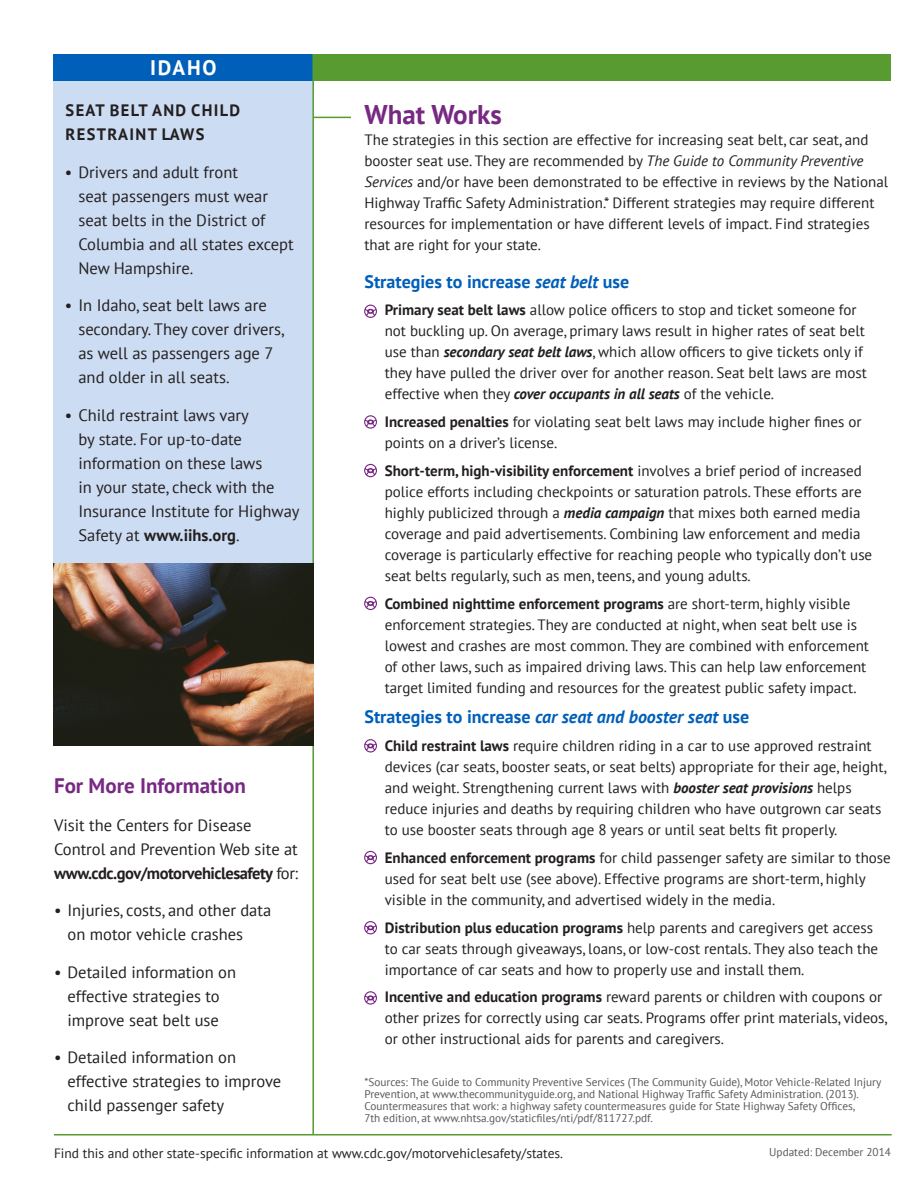
<style>
.page{position:relative;width:918px;height:1188px;background:#fff}
.page>*{position:absolute;margin:0;border:0;box-sizing:border-box;transform-origin:0 0}
.t1{font:700 27px "PT Sans";color:#772882}
.t2{font:700 21px "PT Sans";color:#772882}
.t3{font:700 21px "PT Sans";letter-spacing:.08em;color:#fff}
.t4{font:700 18px "PT Sans";color:#005fb9}
.t5{font:16.5px/24px "PT Sans";color:#231f20}
.t6{font:700 16.5px/24px "PT Sans";letter-spacing:.08em;color:#231f20}
.t7{font:15px/21px "PT Sans";color:#231f20}
.t8{font:13.5px "PT Sans";color:#231f20}
.t9{font:11.25px/12px "PT Sans";color:#57585a}
.s1{font-weight:700}
.s2{font-style:italic}
.s3{font-weight:700;color:#fff}
.s4{font-weight:700;font-style:italic}
</style>
<div class="page">
<div style="left:53px;top:54px;width:260px;height:27px;background:#005fb9"></div>
<div style="left:53px;top:81px;width:260px;height:490px;background:#ccdcf2"></div>
<div style="left:314px;top:54px;width:577px;height:27px;background:#589b31"></div>
<hr style="left:313px;top:117px;width:38px;height:1px;background:#589b31">
<hr style="left:312px;top:54px;width:2px;height:1080px;background:#589b31">
<hr style="left:54px;top:1134px;width:838px;height:2px;background:#589b31">
<img style="left:53px;top:564px;width:260px;height:182px">
<svg style="left:364px;top:305px;width:13px;height:13px"></svg>
<svg style="left:364px;top:415px;width:13px;height:14px"></svg>
<svg style="left:364px;top:464px;width:13px;height:13px"></svg>
<svg style="left:364px;top:597px;width:13px;height:13px"></svg>
<svg style="left:364px;top:739px;width:13px;height:14px"></svg>
<svg style="left:364px;top:851px;width:13px;height:13px"></svg>
<svg style="left:364px;top:921px;width:13px;height:13px"></svg>
<svg style="left:364px;top:991px;width:13px;height:14px"></svg>
<h2 class="t3" style="left:150px;top:53px;width:68px">IDAHO</h2>
<p class="t6" style="left:66px;top:98px;width:176px">SEAT BELT AND CHILD<br>RESTRAINT LAWS</p>
<p class="t5" style="left:78px;top:159px;width:217px;text-indent:-13px">• Drivers and adult front<br>seat passengers must wear seat belts in the District of<br>Columbia and all states except<br>New Hampshire.</p>
<p class="t5" style="left:78px;top:293px;width:207px;text-indent:-13px">• In Idaho, seat belt laws are secondary. They cover drivers, as well as passengers age 7 and older in all seats.</p>
<p class="t5" style="left:78px;top:402px;width:223px;text-indent:-13px">• Child restraint laws vary<br>by state. For up-to-date information on these laws<br>in your state, check with the<br>Insurance Institute for Highway<br>Safety at <span class="s1">www.iihs.org</span>.</p>
<h2 class="t1" style="left:364px;top:97px;width:139px">What Works</h2>
<p class="t7" style="left:364px;top:129px;width:525px">The strategies in this section are effective for increasing seat belt, car seat, and booster seat use. They are recommended by <span class="s2">The Guide to Community Preventive Services</span> and/or have been demonstrated to be effective in reviews by the National Highway Traffic Safety Administration.* Different strategies may require different resources for implementation or have different levels of impact. Find strategies that are right for your state.</p>
<h3 class="t4" style="left:364px;top:269px;width:266px">Strategies to increase <span class="s2">seat belt</span> use</h3>
<p class="t7" style="left:385px;top:299px;width:484px;text-indent:-20px"><span class="s3">•</span> <span class="s1">Primary seat belt laws</span> allow police officers to stop and ticket someone for not buckling up. On average, primary laws result in higher rates of seat belt use than <span class="s4">secondary seat belt laws</span>, which allow officers to give tickets only if they have pulled the driver over for another reason. Seat belt laws are most effective when they <span class="s4">cover occupants in all seats</span> of the vehicle.</p>
<p class="t7" style="left:385px;top:411px;width:478px;text-indent:-20px"><span class="s3">•</span> <span class="s1">Increased penalties</span> for violating seat belt laws may include higher fines or points on a driver’s license.</p>
<p class="t7" style="left:385px;top:460px;width:489px;text-indent:-20px"><span class="s3">•</span> <span class="s1">Short-term, high-visibility enforcement</span> involves a brief period of increased police efforts including checkpoints or saturation patrols. These efforts are highly publicized through a <span class="s4">media campaign</span> that mixes both earned media coverage and paid advertisements. Combining law enforcement and media coverage is particularly effective for reaching people who typically don’t use seat belts regularly, such as men, teens, and young adults.</p>
<p class="t7" style="left:385px;top:592px;width:486px;text-indent:-20px"><span class="s3">•</span> <span class="s1">Combined nighttime enforcement programs</span> are short-term, highly visible enforcement strategies. They are conducted at night, when seat belt use is lowest and crashes are most common. They are combined with enforcement of other laws, such as impaired driving laws. This can help law enforcement target limited funding and resources for the greatest public safety impact.</p>
<h3 class="t4" style="left:364px;top:705px;width:386px">Strategies to increase <span class="s2">car seat and booster seat</span> use</h3>
<p class="t7" style="left:385px;top:735px;width:503px;text-indent:-20px"><span class="s3">•</span> <span class="s1">Child restraint laws</span> require children riding in a car to use approved restraint devices (car seats, booster seats, or seat belts) appropriate for their age, height, and weight. Strengthening current laws with <span class="s4">booster seat provisions</span> helps reduce injuries and deaths by requiring children who have outgrown car seats to use booster seats through age 8 years or until seat belts fit properly.</p>
<p class="t7" style="left:385px;top:847px;width:508px;text-indent:-20px"><span class="s3">•</span> <span class="s1">Enhanced enforcement programs</span> for child passenger safety are similar to those used for seat belt use (see above). Effective programs are short-term, highly visible in the community, and advertised widely in the media.</p>
<p class="t7" style="left:385px;top:916px;width:495px;text-indent:-20px"><span class="s3">•</span> <span class="s1">Distribution plus education programs</span> help parents and caregivers get access to car seats through giveaways, loans, or low-cost rentals. They also teach the importance of car seats and how to properly use and install them.</p>
<p class="t7" style="left:385px;top:986px;width:504px;text-indent:-20px"><span class="s3">•</span> <span class="s1">Incentive and education programs</span> reward parents or children with coupons or other prizes for correctly using car seats. Programs offer print materials, videos, or other instructional aids for parents and caregivers.</p>
<p class="t9" style="left:364px;top:1076px;width:518px">*Sources: The Guide to Community Preventive Services (The Community Guide), Motor Vehicle-Related Injury Prevention, at www.thecommunityguide.org, and National Highway Traffic Safety Administration. (2013).<br>Countermeasures that work: a highway safety countermeasures guide for State Highway Safety Offices,<br>7th edition, at www.nhtsa.gov/staticfiles/nti/pdf/811727.pdf.</p>
<h2 class="t2" style="left:54px;top:772px;width:193px">For More Information</h2>
<p class="t5" style="left:54px;top:813px;width:246px">Visit the Centers for Disease<br>Control and Prevention Web site at <span class="s1">www.cdc.gov/motorvehiclesafety</span> for:</p>
<p class="t5" style="left:67px;top:898px;width:205px;text-indent:-13px">• Injuries, costs, and other data on motor vehicle crashes</p>
<p class="t5" style="left:54px;top:960px;width:184px;text-align:center">• Detailed information on effective strategies to improve seat belt use</p>
<p class="t5" style="left:67px;top:1045px;width:215px;text-indent:-13px">• Detailed information on effective strategies to improve child passenger safety</p>
<p class="t8" style="left:54px;top:1144px;width:511px">Find this and other state-specific information at www.cdc.gov/motorvehiclesafety/states.</p>
<p class="t9" style="left:769px;top:1146px;width:123px">Updated: December 2014</p>
</div>
